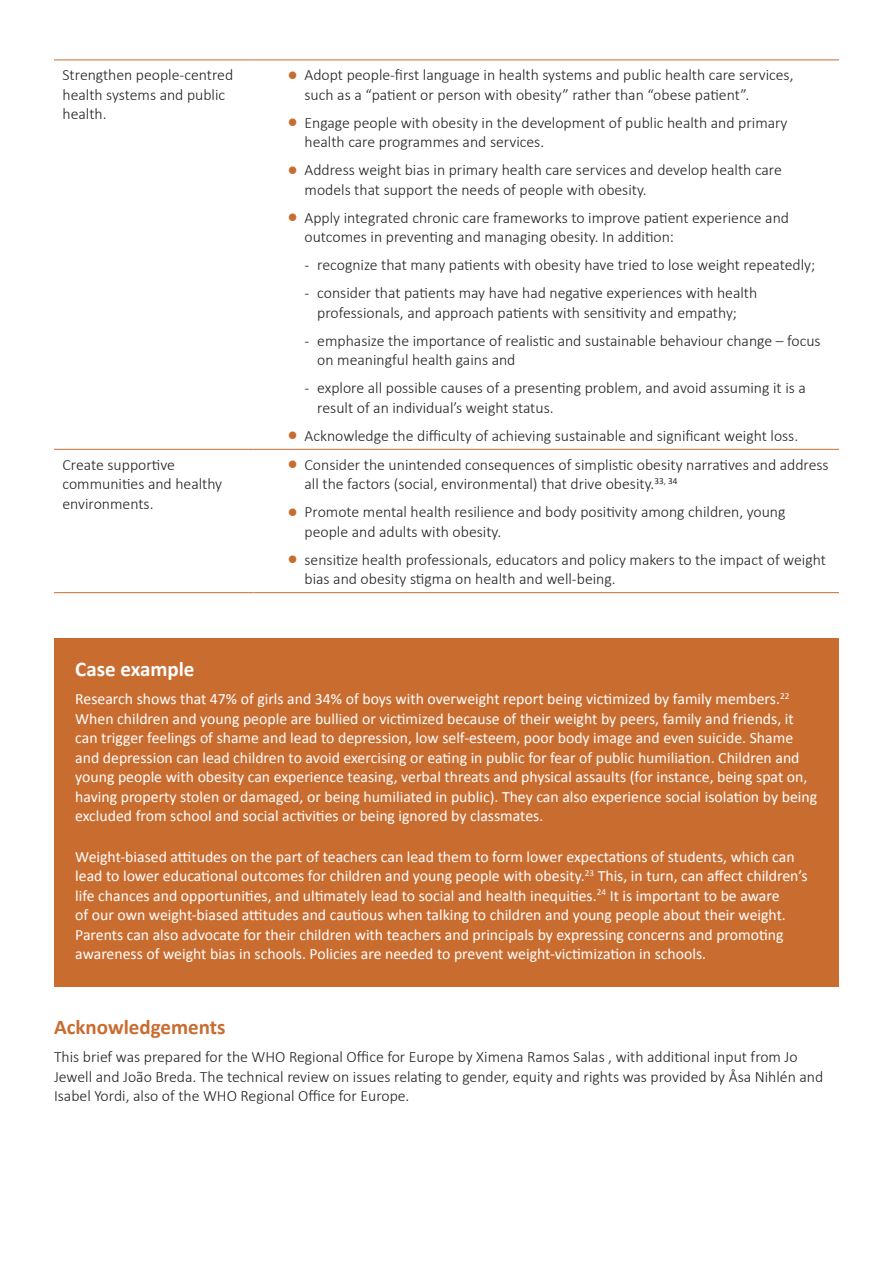
<style>
.page{position:relative;width:893px;height:1263px;background:#fff}
.page>*{position:absolute;margin:0;border:0;box-sizing:border-box;transform-origin:0 0}
.t1{font:700 21px "Calibri";color:#c96c30}
.t2{font:700 21px "Calibri";color:#fff}
.t3{font:300 15.75px/19.5px "Calibri";color:#231f20}
.t4{font:15.75px/19.5px "Calibri";color:#fff}
.s1{font-weight:700;font-size:21px;color:#c96c30}
</style>
<div class="page">
<hr style="left:54px;top:60px;width:200px;height:1px;background:#c96c30">
<hr style="left:254px;top:60px;width:585px;height:1px;background:#c96c30">
<hr style="left:54px;top:449px;width:200px;height:1px;background:#c96c30">
<hr style="left:54px;top:592px;width:200px;height:1px;background:#c96c30">
<hr style="left:254px;top:449px;width:585px;height:1px;background:#c96c30">
<hr style="left:254px;top:592px;width:585px;height:1px;background:#c96c30">
<div style="left:54px;top:638px;width:785px;height:348px;background:#c96c30"></div>
<p class="t3" style="left:63px;top:65px;width:172px">Strengthen people-centred health systems and public health.</p>
<p class="t3" style="left:305px;top:65px;width:491px;text-indent:-17px"><span class="s1">•</span> Adopt people-first language in health systems and public health care services, such as a “patient or person with obesity” rather than “obese patient”.</p>
<p class="t3" style="left:305px;top:112px;width:485px;text-indent:-17px"><span class="s1">•</span> Engage people with obesity in the development of public health and primary health care programmes and services.</p>
<p class="t3" style="left:305px;top:160px;width:479px;text-indent:-17px"><span class="s1">•</span> Address weight bias in primary health care services and develop health care models that support the needs of people with obesity.</p>
<p class="t3" style="left:305px;top:207px;width:486px;text-indent:-17px"><span class="s1">•</span> Apply integrated chronic care frameworks to improve patient experience and outcomes in preventing and managing obesity. In addition:</p>
<p class="t3" style="left:305px;top:255px;width:512px">- recognize that many patients with obesity have tried to lose weight repeatedly;</p>
<p class="t3" style="left:305px;top:283px;width:454px;text-align:center">- consider that patients may have had negative experiences with health professionals, and approach patients with sensitivity and empathy;</p>
<p class="t3" style="left:317px;top:330px;width:505px;text-indent:-13px">- emphasize the importance of realistic and sustainable behaviour change – focus on meaningful health gains and</p>
<p class="t3" style="left:317px;top:378px;width:490px;text-indent:-13px">- explore all possible causes of a presenting problem, and avoid assuming it is a result of an individual’s weight status.</p>
<p class="t3" style="left:288px;top:425px;width:512px"><span class="s1">•</span> Acknowledge the difficulty of achieving sustainable and significant weight loss.</p>
<p class="t3" style="left:63px;top:454px;width:161px">Create supportive communities and healthy environments.</p>
<p class="t3" style="left:305px;top:454px;width:526px;text-indent:-17px"><span class="s1">•</span> Consider the unintended consequences of simplistic obesity narratives and address all the factors (social, environmental) that drive obesity.<sup>33</sup><sup>,</sup> <sup>34</sup></p>
<p class="t3" style="left:305px;top:501px;width:482px;text-indent:-17px"><span class="s1">•</span> Promote mental health resilience and body positivity among children, young people and adults with obesity.</p>
<p class="t3" style="left:305px;top:549px;width:523px;text-indent:-17px"><span class="s1">•</span> sensitize health professionals, educators and policy makers to the impact of weight bias and obesity stigma on health and well-being.</p>
<h1 class="t2" style="left:75px;top:656px;width:121px">Case example</h1>
<p class="t4" style="left:75px;top:688px;width:743px">Research shows that 47% of girls and 34% of boys with overweight report being victimized by family members.<sup>22<br></sup>When children and young people are bullied or victimized because of their weight by peers, family and friends, it can trigger feelings of shame and lead to depression, low self-esteem, poor body image and even suicide. Shame and depression can lead children to avoid exercising or eating in public for fear of public humiliation. Children and young people with obesity can experience teasing, verbal threats and physical assaults (for instance, being spat on, having property stolen or damaged, or being humiliated in public). They can also experience social isolation by being excluded from school and social activities or being ignored by classmates.</p>
<p class="t4" style="left:75px;top:846px;width:734px">Weight-biased attitudes on the part of teachers can lead them to form lower expectations of students, which can lead to lower educational outcomes for children and young people with obesity.<sup>23</sup> This, in turn, can affect children’s life chances and opportunities, and ultimately lead to social and health inequities.<sup>24</sup> It is important to be aware<br>of our own weight-biased attitudes and cautious when talking to children and young people about their weight.<br>Parents can also advocate for their children with teachers and principals by expressing concerns and promoting awareness of weight bias in schools. Policies are needed to prevent weight-victimization in schools.</p>
<h1 class="t1" style="left:54px;top:1014px;width:173px">Acknowledgements</h1>
<p class="t3" style="left:54px;top:1046px;width:771px">This brief was prepared for the WHO Regional Office for Europe by Ximena Ramos Salas , with additional input from Jo<br>Jewell and João Breda. The technical review on issues relating to gender, equity and rights was provided by Åsa Nihlén and<br>Isabel Yordi, also of the WHO Regional Office for Europe.</p>
</div>
